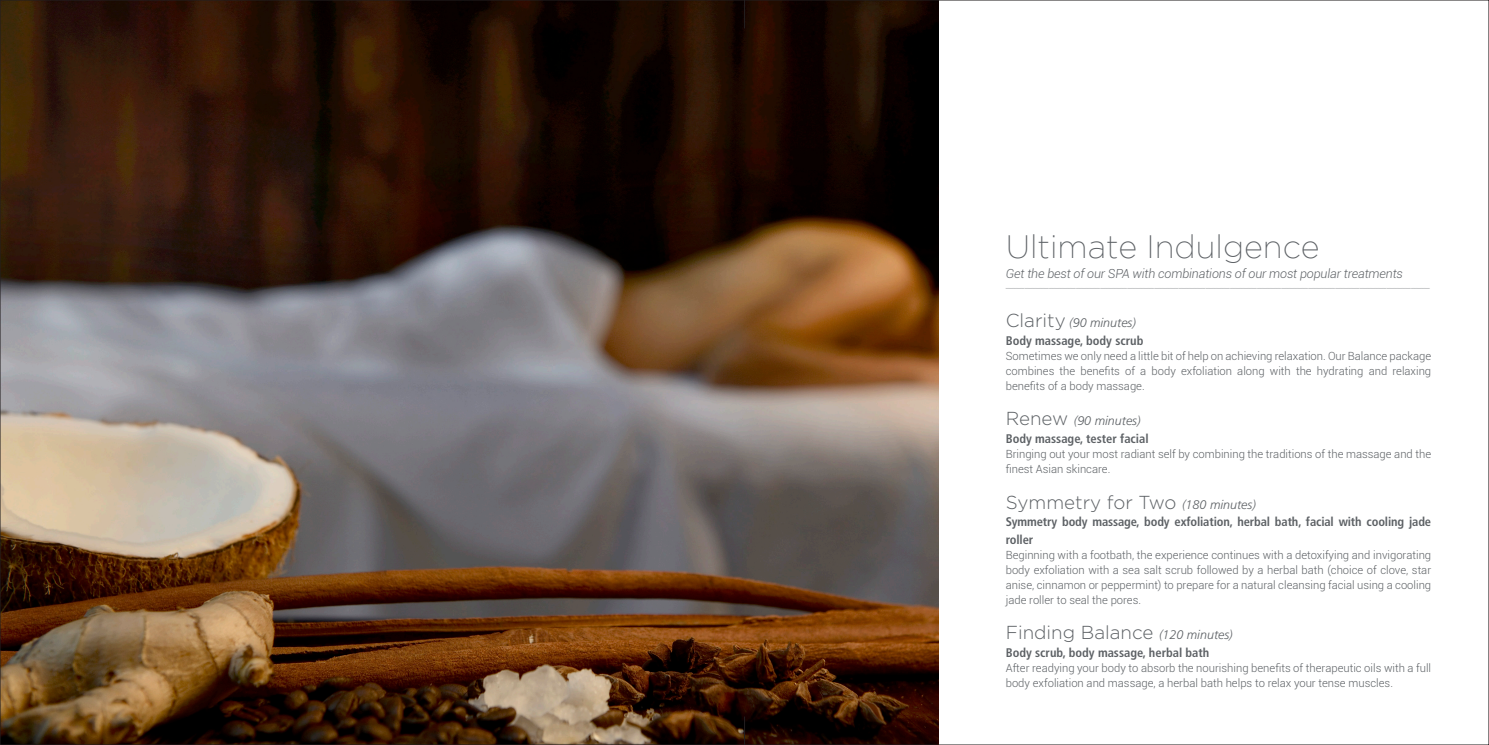
<style>
.page{position:relative;width:1489px;height:745px;background:#fff}
.page>*{position:absolute;margin:0;border:0;box-sizing:border-box;transform-origin:0 0}
.t1{font:200 32.25px "Gotham";color:#5d6165}
.t2{font:300 18.75px "Gotham";color:#5d6165}
.t3{font:700 condensed 12.5px/17.8px "Frutiger";letter-spacing:-.005em;color:#5d6165}
.t4{font:italic 300 12.5px "Roboto";letter-spacing:-.01em;color:#5d6165}
.t5{font:italic 300 12.5px "Frutiger";color:#5d6165}
.t6{font:300 11.25px/15px "Roboto";color:#5d6165;text-align:justify}
.t7{font:300 6.25px "Roboto";color:#5d6165}
.s1{font-family:"Gotham";font-style:normal;font-size:18.75px}
.s2{font-family:"Frutiger";font-style:italic;font-size:12.5px}
</style>
<div class="page">
<img style="left:2px;top:2px;width:936px;height:740px">
<svg style="left:744px;top:0;width:1px;height:28px"></svg>
<svg style="left:744px;top:716px;width:1px;height:28px"></svg>
<p class="t1" style="left:1005px;top:229px;width:315px">Ultimate Indulgence</p>
<p class="t4" style="left:1005px;top:265px;width:398px">Get the best of our SPA with combinations of our most popular treatments</p>
<p class="t7" style="left:1005px;top:282px;width:425px">_____________________________________________________________________________________________________________________________________________________________</p>
<p class="t5" style="left:1005px;top:316px;width:132px"><span class="s1">Clarity</span> (90 minutes)</p>
<p class="t3" style="left:1005px;top:332px;width:139px">Body massage, body scrub</p>
<p class="t6" style="left:1005px;top:348px;width:427px">Sometimes we only need a little bit of help on achieving relaxation. Our Balance package combines the benefits of a body exfoliation along with the hydrating and relaxing benefits of a body massage.</p>
<p class="t5" style="left:1005px;top:414px;width:136px"><span class="s1">Renew</span> (90 minutes)</p>
<p class="t3" style="left:1005px;top:430px;width:144px">Body massage, tester facial</p>
<p class="t6" style="left:1005px;top:446px;width:427px">Bringing out your most radiant self by combining the traditions of the massage and the finest Asian skincare.</p>
<p class="t2" style="left:1005px;top:491px;width:251px">Symmetry for Two <span class="s2">(180 minutes)</span></p>
<p class="t3" style="left:1005px;top:512px;width:427px">Symmetry body massage, body exfoliation, herbal bath, facial with cooling jade roller</p>
<p class="t6" style="left:1005px;top:546px;width:427px">Beginning with a footbath, the experience continues with a detoxifying and invigorating body exfoliation with a sea salt scrub followed by a herbal bath (choice of clove, star anise, cinnamon or peppermint) to prepare for a natural cleansing facial using a cooling jade roller to seal the pores.</p>
<p class="t2" style="left:1005px;top:622px;width:228px">Finding Balance <span class="s2">(120 minutes)</span></p>
<p class="t3" style="left:1005px;top:643px;width:205px">Body scrub, body massage, herbal bath</p>
<p class="t6" style="left:1005px;top:659px;width:427px">After readying your body to absorb the nourishing benefits of therapeutic oils with a full body exfoliation and massage, a herbal bath helps to relax your tense muscles.</p>
</div>
